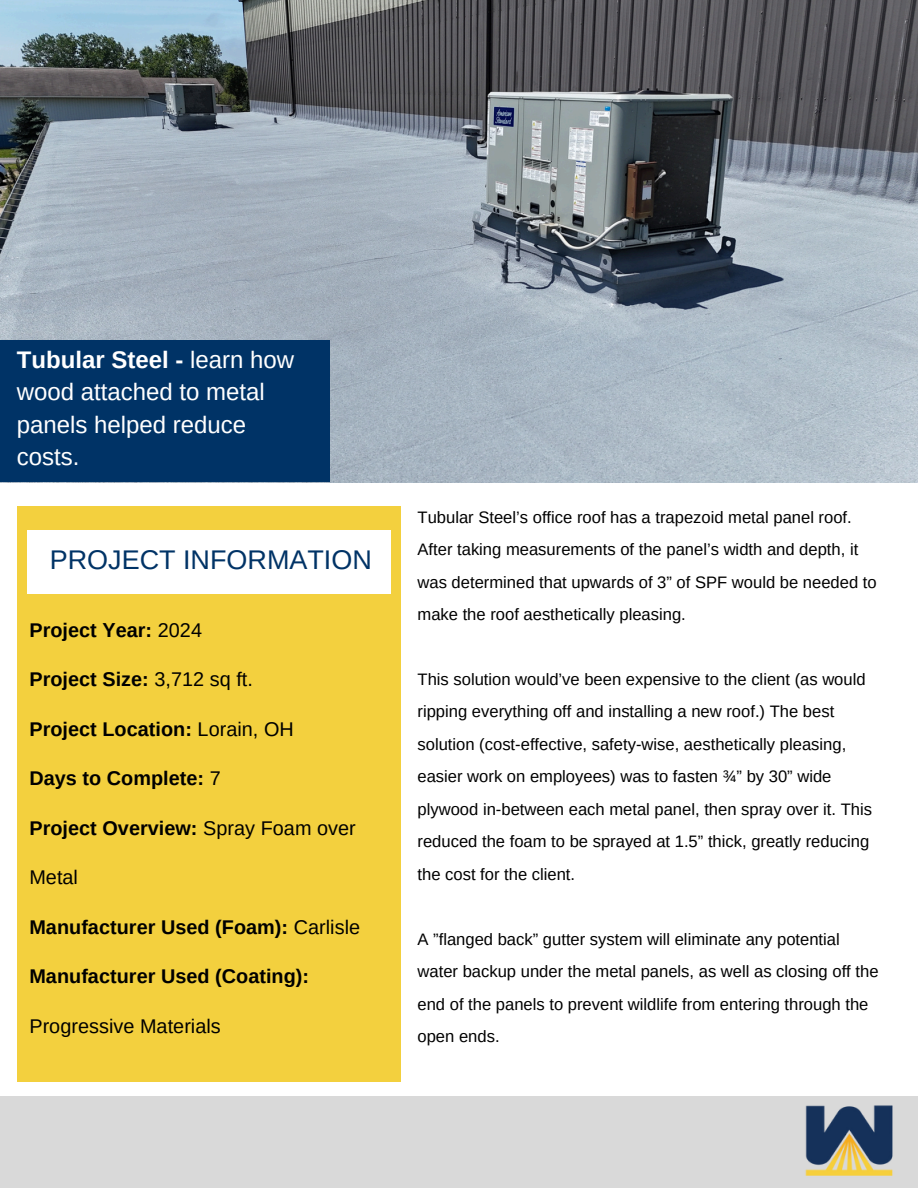
<style>
.page{position:relative;width:918px;height:1188px;background:#fff}
.page>*{position:absolute;margin:0;border:0;box-sizing:border-box;transform-origin:0 0}
.t1{font:27px "Arimo";color:#036}
.t2{font:24px/32.7px "Arimo";color:#fff}
.t3{font:700 19.8px "Arimo";color:#000}
.t4{font:19.8px "Arimo";color:#000}
.t5{font:16.65px/32.4px "Arimo";color:#000}
.s1{font-weight:700}
.s2{font-weight:400}
</style>
<div class="page">
<div style="left:17px;top:507px;width:383px;height:575px;background:#f3d03e"></div>
<div style="left:27px;top:531px;width:363px;height:63px;background:#fff"></div>
<div style="left:0;top:1096px;width:918px;height:92px;background:#d9d9d9"></div>
<img style="left:805px;top:1105px;width:88px;height:71px">
<img style="left:0;top:0;width:918px;height:483px">
<div style="left:0;top:341px;width:329px;height:141px;background:#036"></div>
<p class="t2" style="left:17px;top:343px;width:279px"><span class="s1">Tubular Steel -</span> learn how wood attached to metal panels helped reduce costs.</p>
<p class="t1" style="left:50px;top:544px;width:324px">PROJECT INFORMATION</p>
<p class="t3" style="left:29px;top:619px;width:174px">Project Year: <span class="s2">2024</span></p>
<p class="t3" style="left:29px;top:668px;width:225px">Project Size: <span class="s2">3,712 sq ft.</span></p>
<h2 class="t3" style="left:29px;top:718px;width:266px">Project Location: <span class="s2">Lorain, OH</span></h2>
<h1 class="t3" style="left:29px;top:767px;width:193px">Days to Complete: <span class="s2">7</span></h1>
<h1 class="t3" style="left:29px;top:817px;width:328px">Project Overview: <span class="s2">Spray Foam over</span></h1>
<h1 class="t4" style="left:29px;top:866px;width:50px">Metal</h1>
<p class="t3" style="left:29px;top:916px;width:332px">Manufacturer Used (Foam): <span class="s2">Carlisle</span></p>
<h3 class="t3" style="left:29px;top:965px;width:281px">Manufacturer Used (Coating):</h3>
<h3 class="t4" style="left:29px;top:1015px;width:193px">Progressive Materials</h3>
<p class="t5" style="left:418px;top:501px;width:461px">Tubular Steel’s office roof has a trapezoid metal panel roof.<br>After taking measurements of the panel’s width and depth, it was determined that upwards of 3” of SPF would be needed to make the roof aesthetically pleasing.</p>
<h3 class="t5" style="left:418px;top:663px;width:456px">This solution would’ve been expensive to the client (as would ripping everything off and installing a new roof.) The best solution (cost-effective, safety-wise, aesthetically pleasing, easier work on employees) was to fasten ¾” by 30” wide plywood in-between each metal panel, then spray over it. This reduced the foam to be sprayed at 1.5” thick, greatly reducing the cost for the client.</h3>
<p class="t5" style="left:418px;top:923px;width:463px">A ”flanged back” gutter system will eliminate any potential water backup under the metal panels, as well as closing off the end of the panels to prevent wildlife from entering through the open ends.</p>
</div>
